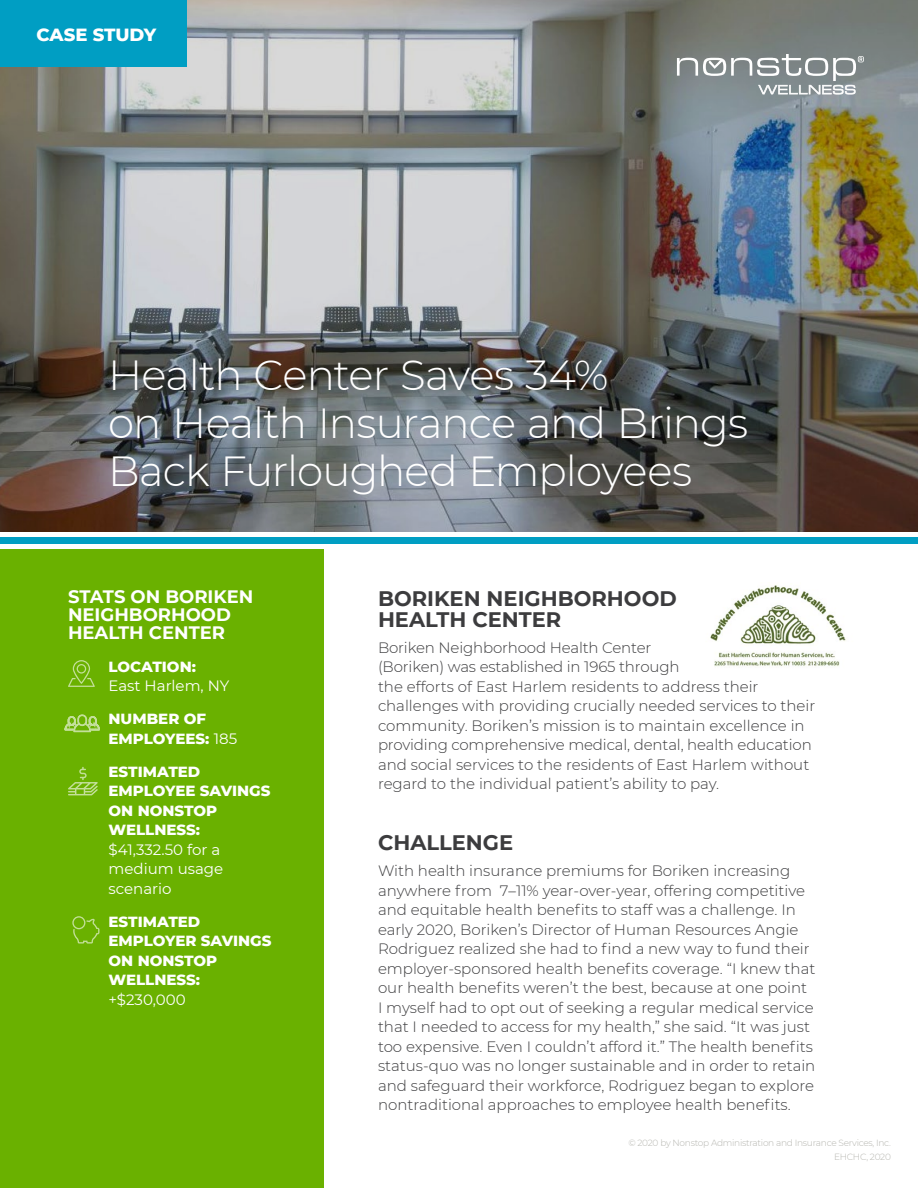
<style>
.page{position:relative;width:918px;height:1188px;background:#fff}
.page>*{position:absolute;margin:0;border:0;box-sizing:border-box;transform-origin:0 0}
.t1{font:300 42px/48px "Montserrat";letter-spacing:-.02em;color:#fff}
.t2{font:700 21px/21px "Montserrat";color:#3c3c3e}
.t3{font:700 18px/18px "Montserrat";color:#fff}
.t4{font:800 18px "Montserrat";letter-spacing:-.01em;color:#fff}
.t5{font:300 15px/19.5px "Montserrat";color:#3c3c3e}
.t6{font:800 15px/19.5px "Montserrat";color:#fff}
.t7{font:15px/19.5px "Montserrat";color:#fff}
.t8{font:300 9px/13.4px "Montserrat";letter-spacing:-.03em;color:#b5b5af;text-align:right}
.s1{font-weight:400}
</style>
<div class="page">
<img style="left:0;top:0;width:918px;height:531px">
<div style="left:0;top:537px;width:918px;height:7px;background:#009ec3"></div>
<div style="left:0;top:549px;width:324px;height:639px;background:#6ab100"></div>
<div style="left:0;top:0;width:187px;height:66px;background:#009ec3"></div>
<svg style="left:677px;top:54px;width:187px;height:41px;background:#989fa1"></svg>
<svg style="left:68px;top:660px;width:27px;height:27px"></svg>
<svg style="left:65px;top:714px;width:35px;height:18px"></svg>
<svg style="left:72px;top:916px;width:27px;height:28px"></svg>
<svg style="left:68px;top:767px;width:30px;height:28px"></svg>
<img style="left:710px;top:585px;width:136px;height:81px">
<p class="t4" style="left:37px;top:22px;width:121px">CASE STUDY</p>
<h1 class="t1" style="left:108px;top:350px;width:642px">Health Center Saves 34%<br>on Health Insurance and Brings<br>Back Furloughed Employees</h1>
<p class="t3" style="left:68px;top:586px;width:187px">STATS ON BORIKEN<br>NEIGHBORHOOD<br>HEALTH CENTER</p>
<p class="t6" style="left:109px;top:656px;width:89px">LOCATION:</p>
<p class="t7" style="left:109px;top:676px;width:122px">East Harlem, NY</p>
<p class="t6" style="left:109px;top:708px;width:130px">NUMBER OF<br>EMPLOYEES: <span class="s1">185</span></p>
<p class="t6" style="left:109px;top:761px;width:163px">ESTIMATED<br>EMPLOYEE SAVINGS<br>ON NONSTOP<br>WELLNESS:</p>
<p class="t7" style="left:109px;top:839px;width:116px">$41,332.50 for a medium usage scenario</p>
<p class="t6" style="left:109px;top:911px;width:165px">ESTIMATED<br>EMPLOYER SAVINGS<br>ON NONSTOP<br>WELLNESS:</p>
<p class="t7" style="left:109px;top:989px;width:79px">+$230,000</p>
<h2 class="t2" style="left:378px;top:587px;width:300px">BORIKEN NEIGHBORHOOD<br>HEALTH CENTER</h2>
<p class="t5" style="left:378px;top:637px;width:439px">Boriken Neighborhood Health Center<br>(Boriken) was established in 1965 through<br>the efforts of East Harlem residents to address their challenges with providing crucially needed services to their community. Boriken’s mission is to maintain excellence in providing comprehensive medical, dental, health education and social services to the residents of East Harlem without regard to the individual patient’s ability to pay.</p>
<h2 class="t2" style="left:378px;top:831px;width:137px">CHALLENGE</h2>
<p class="t5" style="left:378px;top:861px;width:439px">With health insurance premiums for Boriken increasing anywhere from 7–11% year-over-year, offering competitive and equitable health benefits to staff was a challenge. In early 2020, Boriken’s Director of Human Resources Angie Rodriguez realized she had to find a new way to fund their employer-sponsored health benefits coverage. “I knew that our health benefits weren’t the best, because at one point<br>I myself had to opt out of seeking a regular medical service that I needed to access for my health,” she said. “It was just too expensive. Even I couldn’t afford it.” The health benefits status-quo was no longer sustainable and in order to retain and safeguard their workforce, Rodriguez began to explore nontraditional approaches to employee health benefits.</p>
<p class="t8" style="left:628px;top:1136px;width:264px">© 2020 by Nonstop Administration and Insurance Services, Inc.<br>EHCHC, 2020</p>
</div>
